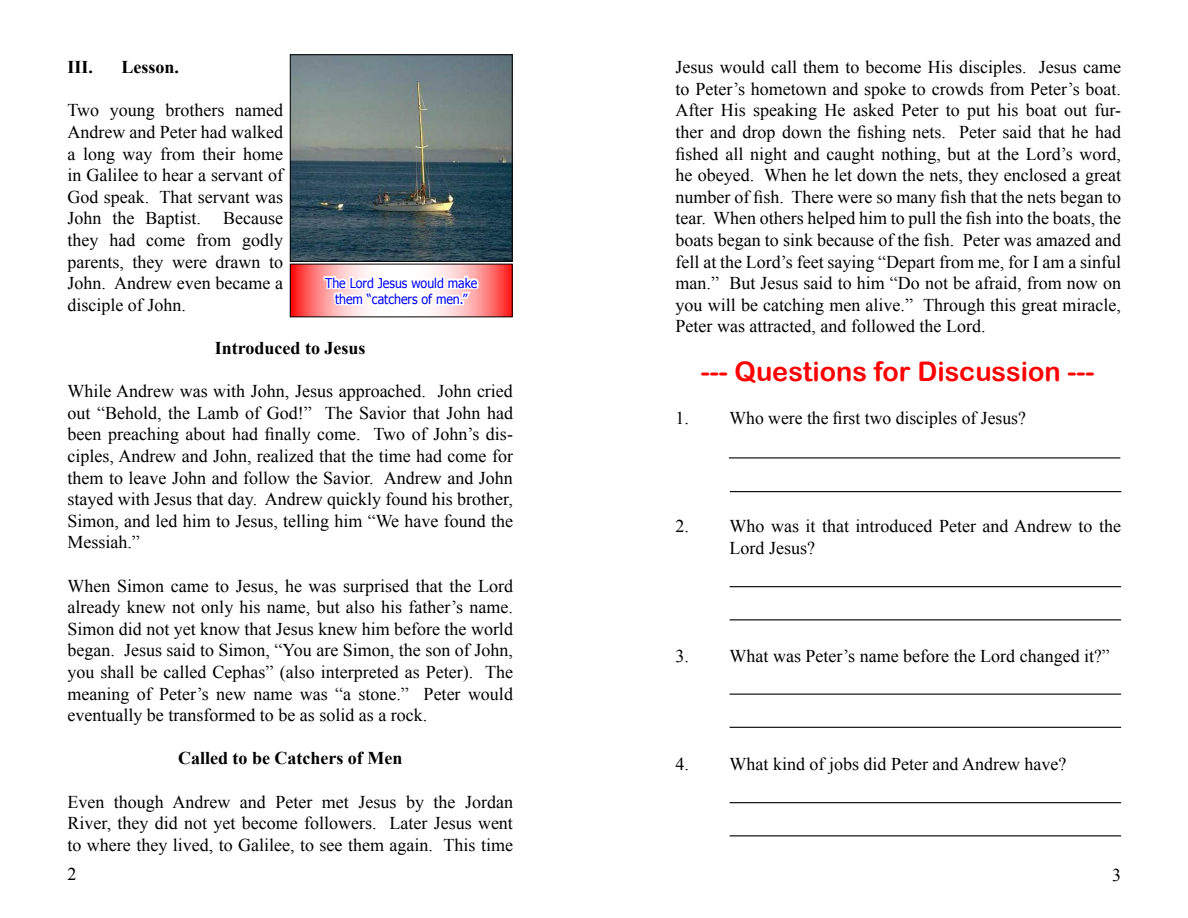
<style>
.page{position:relative;width:1188px;height:918px;background:#fff}
.page>*{position:absolute;margin:0;border:0;box-sizing:border-box;transform-origin:0 0}
.t1{font:27px "Arial Rounded MT Bold";color:#f00}
.t2{font:18px/21.6px "Times New Roman";color:#000;text-align:justify}
.t3{font:700 18px "Times New Roman";color:#000}
.t4{font:13.5px/16.2px "Tahoma";color:#00f;text-align:center;scale:.92 1}
</style>
<div class="page">
<img style="left:292px;top:56px;width:219px;height:204px">
<div style="left:290px;top:54px;width:223px;height:208px;border:1px solid #000"></div>
<svg style="left:292px;top:266px;width:219px;height:49px"></svg>
<svg style="left:322px;top:271px;width:159px;height:37px"></svg>
<hr style="left:729px;top:457px;width:391px;height:1px;background:#000">
<hr style="left:730px;top:491px;width:391px;height:1px;background:#000">
<hr style="left:730px;top:586px;width:391px;height:1px;background:#000">
<hr style="left:730px;top:619px;width:391px;height:1px;background:#000">
<hr style="left:730px;top:694px;width:391px;height:1px;background:#000">
<hr style="left:730px;top:727px;width:391px;height:1px;background:#000">
<hr style="left:730px;top:802px;width:391px;height:1px;background:#000">
<hr style="left:730px;top:835px;width:391px;height:1px;background:#000">
<p class="t3" style="left:68px;top:55px;width:27px">III.</p>
<p class="t3" style="left:122px;top:55px;width:59px">Lesson.</p>
<p class="t2" style="left:68px;top:99px;width:217px">Two young brothers named Andrew and Peter had walked a long way from their home in Galilee to hear a servant of God speak. That servant was John the Baptist. Because they had come from godly parents, they were drawn to John. Andrew even became a disciple of John.</p>
<p class="t3" style="left:215px;top:336px;width:152px">Introduced to Jesus</p>
<p class="t2" style="left:68px;top:380px;width:447px">While Andrew was with John, Jesus approached. John cried out “Behold, the Lamb of God!” The Savior that John had been preaching about had finally come. Two of John’s dis&shy;ciples, Andrew and John, realized that the time had come for them to leave John and follow the Savior. Andrew and John stayed with Jesus that day. Andrew quickly found his brother, Simon, and led him to Jesus, telling him “We have found the Messiah.”</p>
<p class="t2" style="left:68px;top:575px;width:447px">When Simon came to Jesus, he was surprised that the Lord already knew not only his name, but also his father’s name.<br>Simon did not yet know that Jesus knew him before the world began. Jesus said to Simon, “You are Simon, the son of John, you shall be called Cephas” (also interpreted as Peter). The meaning of Peter’s new name was “a stone.” Peter would eventually be transformed to be as solid as a rock.</p>
<p class="t3" style="left:178px;top:746px;width:226px">Called to be Catchers of Men</p>
<p class="t2" style="left:68px;top:791px;width:447px">Even though Andrew and Peter met Jesus by the Jordan River, they did not yet become followers. Later Jesus went to where they lived, to Galilee, to see them again. This time</p>
<p class="t4" style="left:325px;top:274px;width:167px">The Lord Jesus would make them “catchers of men.”</p>
<p class="t2" style="left:68px;top:863px;width:10px">2</p>
<p class="t2" style="left:676px;top:56px;width:447px">Jesus would call them to become His disciples. Jesus came to Peter’s hometown and spoke to crowds from Peter’s boat.<br>After His speaking He asked Peter to put his boat out fur&shy;ther and drop down the fishing nets. Peter said that he had fished all night and caught nothing, but at the Lord’s word, he obeyed. When he let down the nets, they enclosed a great number of fish. There were so many fish that the nets began to tear. When others helped him to pull the fish into the boats, the boats began to sink because of the fish. Peter was amazed and fell at the Lord’s feet saying “Depart from me, for I am a sinful man.” But Jesus said to him “Do not be afraid, from now on you will be catching men alive.” Through this great miracle, Peter was attracted, and followed the Lord.</p>
<h1 class="t1" style="left:701px;top:356px;width:395px">--- Questions for Discussion ---</h1>
<p class="t2" style="left:676px;top:407px;width:352px">1. Who were the first two disciples of Jesus?</p>
<p class="t2" style="left:730px;top:515px;width:393px;text-indent:-54px">2. Who was it that introduced Peter and Andrew to the<br>Lord Jesus?</p>
<p class="t2" style="left:676px;top:645px;width:436px">3. What was Peter’s name before the Lord changed it?”</p>
<p class="t2" style="left:676px;top:753px;width:392px">4. What kind of jobs did Peter and Andrew have?</p>
<p class="t2" style="left:1112px;top:864px;width:10px">3</p>
</div>
